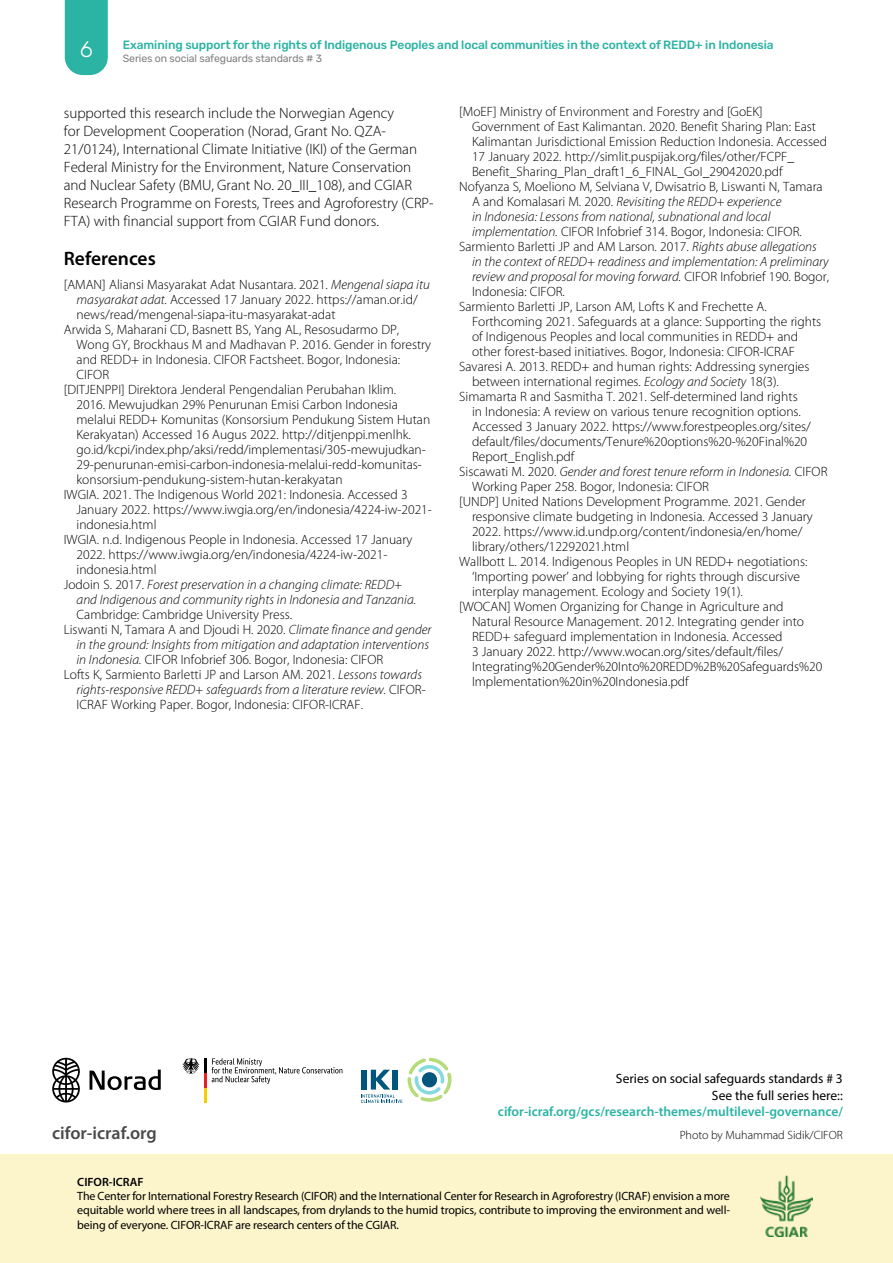
<style>
.page{position:relative;width:893px;height:1263px;background:#fff}
.page>*{position:absolute;margin:0;border:0;box-sizing:border-box;transform-origin:0 0}
.t1{font:300 22.5px "Rubik";color:#fff}
.t2{font:600 19.5px "Myriad Pro";color:#000}
.t3{font:600 18px "Myriad Pro";color:#4a4a4a}
.t4{font:300 15px/18px "Myriad Pro";color:#000}
.t5{font:300 13.5px "Myriad Pro";color:#000}
.t6{font:italic 300 13.5px "Myriad Pro";color:#000}
.t7{font:600 13.5px "Myriad Pro";color:#2bb3a4}
.t8{font:13.5px/16.2px "Myriad Pro";color:#000;text-align:right}
.t9{font:12px/14.2px "Myriad Pro";letter-spacing:-.01em;color:#000;text-align:justify}
.t10{font:500 12px "Rubik";letter-spacing:-.01em;color:#2bb3a4}
.t11{font:300 12px "Myriad Pro";color:#000}
.t12{font:600 12px "Myriad Pro";color:#000}
.t13{font:10.5px "Rubik";letter-spacing:-.01em;color:#808080}
.s1{font-style:italic}
.s2{font-style:normal}
</style>
<div class="page">
<div style="left:65px;top:0;width:43px;height:75px;background:#2bb3a4"></div>
<div style="left:0;top:1155px;width:893px;height:108px;background:#fcf5cc"></div>
<svg style="left:90px;top:1069px;width:71px;height:21px"></svg>
<svg style="left:52px;top:1058px;width:28px;height:44px"></svg>
<svg style="left:361px;top:1058px;width:90px;height:45px"></svg>
<svg style="left:212px;top:1058px;width:130px;height:26px"></svg>
<hr style="left:204px;top:1088px;width:3px;height:15px;background:#f5ce00">
<hr style="left:204px;top:1073px;width:3px;height:15px;background:#ed1d24">
<svg style="left:182px;top:1058px;width:18px;height:16px"></svg>
<hr style="left:204px;top:1058px;width:3px;height:15px;background:#000">
<img style="left:760px;top:1175px;width:52px;height:61px">
<h1 class="t1" style="left:80px;top:37px;width:15px">6</h1>
<p class="t10" style="left:123px;top:38px;width:652px">Examining support for the rights of Indigenous Peoples and local communities in the context of REDD+ in Indonesia</p>
<p class="t13" style="left:123px;top:52px;width:201px">Series on social safeguards standards # 3</p>
<p class="t4" style="left:64px;top:104px;width:371px">supported this research include the Norwegian Agency<br>for Development Cooperation (Norad, Grant No. QZA-21/0124), International Climate Initiative (IKI) of the German Federal Ministry for the Environment, Nature Conservation and Nuclear Safety (BMU, Grant No. 20_III_108), and CGIAR Research Programme on Forests, Trees and Agroforestry (CRP-FTA) with financial support from CGIAR Fund donors.</p>
<h2 class="t2" style="left:64px;top:246px;width:94px">References</h2>
<p class="t5" style="left:64px;top:277px;width:368px">[AMAN] Aliansi Masyarakat Adat Nusantara. 2021. <span class="s1">Mengenal siapa itu</span></p>
<p class="t5" style="left:77px;top:292px;width:343px"><span class="s1">masyarakat adat.</span> Accessed 17 January 2022. https://aman.or.id/</p>
<p class="t5" style="left:77px;top:307px;width:261px">news/read/mengenal-siapa-itu-masyarakat-adat</p>
<p class="t5" style="left:64px;top:322px;width:337px">Arwida S, Maharani CD, Basnett BS, Yang AL, Resosudarmo DP,</p>
<p class="t5" style="left:77px;top:337px;width:356px">Wong GY, Brockhaus M and Madhavan P. 2016. Gender in forestry</p>
<p class="t5" style="left:77px;top:352px;width:325px">and REDD+ in Indonesia. CIFOR Factsheet. Bogor, Indonesia:</p>
<p class="t5" style="left:77px;top:367px;width:34px">CIFOR</p>
<p class="t5" style="left:64px;top:382px;width:334px">[DITJENPPI] Direktora Jenderal Pengendalian Perubahan Iklim.</p>
<p class="t5" style="left:77px;top:397px;width:323px">2016. Mewujudkan 29% Penurunan Emisi Carbon Indonesia</p>
<p class="t5" style="left:77px;top:412px;width:355px">melalui REDD+ Komunitas (Konsorsium Pendukung Sistem Hutan</p>
<p class="t5" style="left:77px;top:427px;width:336px">Kerakyatan) Accessed 16 Augus 2022. http://ditjenppi.menlhk.</p>
<p class="t5" style="left:77px;top:442px;width:351px">go.id/kcpi/index.php/aksi/redd/implementasi/305-mewujudkan-</p>
<p class="t5" style="left:77px;top:457px;width:347px">29-penurunan-emisi-carbon-indonesia-melalui-redd-komunitas-</p>
<p class="t5" style="left:77px;top:472px;width:268px">konsorsium-pendukung-sistem-hutan-kerakyatan</p>
<p class="t5" style="left:64px;top:487px;width:345px">IWGIA. 2021. The Indigenous World 2021: Indonesia. Accessed 3</p>
<p class="t5" style="left:77px;top:502px;width:357px">January 2022. https://www.iwgia.org/en/indonesia/4224-iw-2021-</p>
<p class="t5" style="left:77px;top:517px;width:82px">indonesia.html</p>
<p class="t5" style="left:64px;top:532px;width:350px">IWGIA. n.d. Indigenous People in Indonesia. Accessed 17 January</p>
<p class="t5" style="left:77px;top:547px;width:312px">2022. https://www.iwgia.org/en/indonesia/4224-iw-2021-</p>
<p class="t5" style="left:77px;top:562px;width:82px">indonesia.html</p>
<p class="t6" style="left:64px;top:576px;width:340px"><span class="s2">Jodoin S. 2017.</span> Forest preservation in a changing climate: REDD+</p>
<p class="t6" style="left:77px;top:591px;width:341px">and Indigenous and community rights in Indonesia and Tanzania.</p>
<p class="t5" style="left:77px;top:607px;width:217px">Cambridge: Cambridge University Press.</p>
<p class="t5" style="left:64px;top:622px;width:369px">Liswanti N, Tamara A and Djoudi H. 2020. <span class="s1">Climate finance and gender</span></p>
<p class="t6" style="left:77px;top:636px;width:354px">in the ground: Insights from mitigation and adaptation interventions</p>
<p class="t5" style="left:77px;top:652px;width:308px"><span class="s1">in Indonesia.</span> CIFOR Infobrief 306. Bogor, Indonesia: CIFOR</p>
<p class="t5" style="left:64px;top:667px;width:360px">Lofts K, Sarmiento Barletti JP and Larson AM. 2021. <span class="s1">Lessons towards</span></p>
<p class="t6" style="left:77px;top:681px;width:351px">rights-responsive REDD+ safeguards from a literature review. <span class="s2">CIFOR-</span></p>
<p class="t5" style="left:77px;top:697px;width:288px">ICRAF Working Paper. Bogor, Indonesia: CIFOR-ICRAF.</p>
<p class="t5" style="left:459px;top:104px;width:305px">[MoEF] Ministry of Environment and Forestry and [GoEK]</p>
<p class="t5" style="left:472px;top:119px;width:346px">Government of East Kalimantan. 2020. Benefit Sharing Plan: East</p>
<p class="t5" style="left:472px;top:134px;width:356px">Kalimantan Jurisdictional Emission Reduction Indonesia. Accessed</p>
<p class="t5" style="left:472px;top:149px;width:324px">17 January 2022. http://simlit.puspijak.org/files/other/FCPF_</p>
<p class="t5" style="left:472px;top:164px;width:312px">Benefit_Sharing_Plan_draft1_6_FINAL_GoI_29042020.pdf</p>
<p class="t5" style="left:459px;top:179px;width:365px">Nofyanza S, Moeliono M, Selviana V, Dwisatrio B, Liswanti N, Tamara</p>
<p class="t6" style="left:472px;top:194px;width:311px"><span class="s2">A and Komalasari M. 2020.</span> Revisiting the REDD+ experience</p>
<p class="t6" style="left:472px;top:209px;width:300px">in Indonesia: Lessons from national, subnational and local</p>
<p class="t5" style="left:472px;top:224px;width:331px"><span class="s1">implementation.</span> CIFOR Infobrief 314. Bogor, Indonesia: CIFOR.</p>
<p class="t5" style="left:459px;top:239px;width:359px">Sarmiento Barletti JP and AM Larson. 2017. <span class="s1">Rights abuse allegations</span></p>
<p class="t6" style="left:472px;top:254px;width:358px">in the context of REDD+ readiness and implementation: A preliminary</p>
<p class="t6" style="left:472px;top:269px;width:359px">review and proposal for moving forward. <span class="s2">CIFOR Infobrief 190. Bogor,</span></p>
<p class="t5" style="left:472px;top:284px;width:94px">Indonesia: CIFOR.</p>
<p class="t5" style="left:459px;top:299px;width:309px">Sarmiento Barletti JP, Larson AM, Lofts K and Frechette A.</p>
<p class="t5" style="left:472px;top:314px;width:351px">Forthcoming 2021. Safeguards at a glance: Supporting the rights</p>
<p class="t5" style="left:472px;top:329px;width:328px">of Indigenous Peoples and local communities in REDD+ and</p>
<p class="t5" style="left:472px;top:344px;width:325px">other forest-based initiatives. Bogor, Indonesia: CIFOR-ICRAF</p>
<p class="t5" style="left:459px;top:359px;width:352px">Savaresi A. 2013. REDD+ and human rights: Addressing synergies</p>
<p class="t5" style="left:472px;top:374px;width:308px">between international regimes. <span class="s1">Ecology and Society</span> 18(3).</p>
<p class="t5" style="left:459px;top:389px;width:340px">Simamarta R and Sasmitha T. 2021. Self-determined land rights</p>
<p class="t5" style="left:472px;top:404px;width:330px">in Indonesia: A review on various tenure recognition options.</p>
<p class="t5" style="left:472px;top:419px;width:340px">Accessed 3 January 2022. https://www.forestpeoples.org/sites/</p>
<p class="t5" style="left:472px;top:434px;width:337px">default/files/documents/Tenure%20options%20-%20Final%20</p>
<p class="t5" style="left:472px;top:449px;width:104px">Report_English.pdf</p>
<p class="t6" style="left:459px;top:464px;width:370px"><span class="s2">Siscawati M. 2020.</span> Gender and forest tenure reform in Indonesia. <span class="s2">CIFOR</span></p>
<p class="t5" style="left:472px;top:479px;width:238px">Working Paper 258. Bogor, Indonesia: CIFOR</p>
<p class="t5" style="left:459px;top:494px;width:348px">[UNDP] United Nations Development Programme. 2021. Gender</p>
<p class="t5" style="left:472px;top:509px;width:342px">responsive climate budgeting in Indonesia. Accessed 3 January</p>
<p class="t5" style="left:472px;top:524px;width:332px">2022. https://www.id.undp.org/content/indonesia/en/home/</p>
<p class="t5" style="left:472px;top:539px;width:159px">library/others/12292021.html</p>
<p class="t5" style="left:459px;top:554px;width:350px">Wallbott L. 2014. Indigenous Peoples in UN REDD+ negotiations:</p>
<p class="t5" style="left:472px;top:569px;width:329px">‘Importing power’ and lobbying for rights through discursive</p>
<p class="t5" style="left:472px;top:584px;width:272px">interplay management. Ecology and Society 19(1).</p>
<p class="t5" style="left:459px;top:599px;width:326px">[WOCAN] Women Organizing for Change in Agriculture and</p>
<p class="t5" style="left:472px;top:614px;width:334px">Natural Resource Management. 2012. Integrating gender into</p>
<p class="t5" style="left:472px;top:629px;width:312px">REDD+ safeguard implementation in Indonesia. Accessed</p>
<p class="t5" style="left:472px;top:644px;width:313px">3 January 2022. http://www.wocan.org/sites/default/files/</p>
<p class="t5" style="left:472px;top:659px;width:352px">Integrating%20Gender%20Into%20REDD%2B%20Safeguards%20</p>
<p class="t5" style="left:472px;top:674px;width:218px">Implementation%20in%20Indonesia.pdf</p>
<h3 class="t3" style="left:52px;top:1121px;width:106px">cifor-icraf.org</h3>
<p class="t8" style="left:616px;top:1070px;width:228px">Series on social safeguards standards # 3<br>See the full series here::</p>
<p class="t7" style="left:498px;top:1103px;width:346px">cifor-icraf.org/gcs/research-themes/multilevel-governance/</p>
<p class="t11" style="left:680px;top:1128px;width:165px">Photo by Muhammad Sidik/CIFOR</p>
<p class="t12" style="left:77px;top:1174px;width:68px">CIFOR-ICRAF</p>
<p class="t9" style="left:77px;top:1189px;width:654px">The Center for International Forestry Research (CIFOR) and the International Center for Research in Agroforestry (ICRAF) envision a more equitable world where trees in all landscapes, from drylands to the humid tropics, contribute to improving the environment and well&shy;being of everyone. CIFOR-ICRAF are research centers of the CGIAR.</p>
</div>
